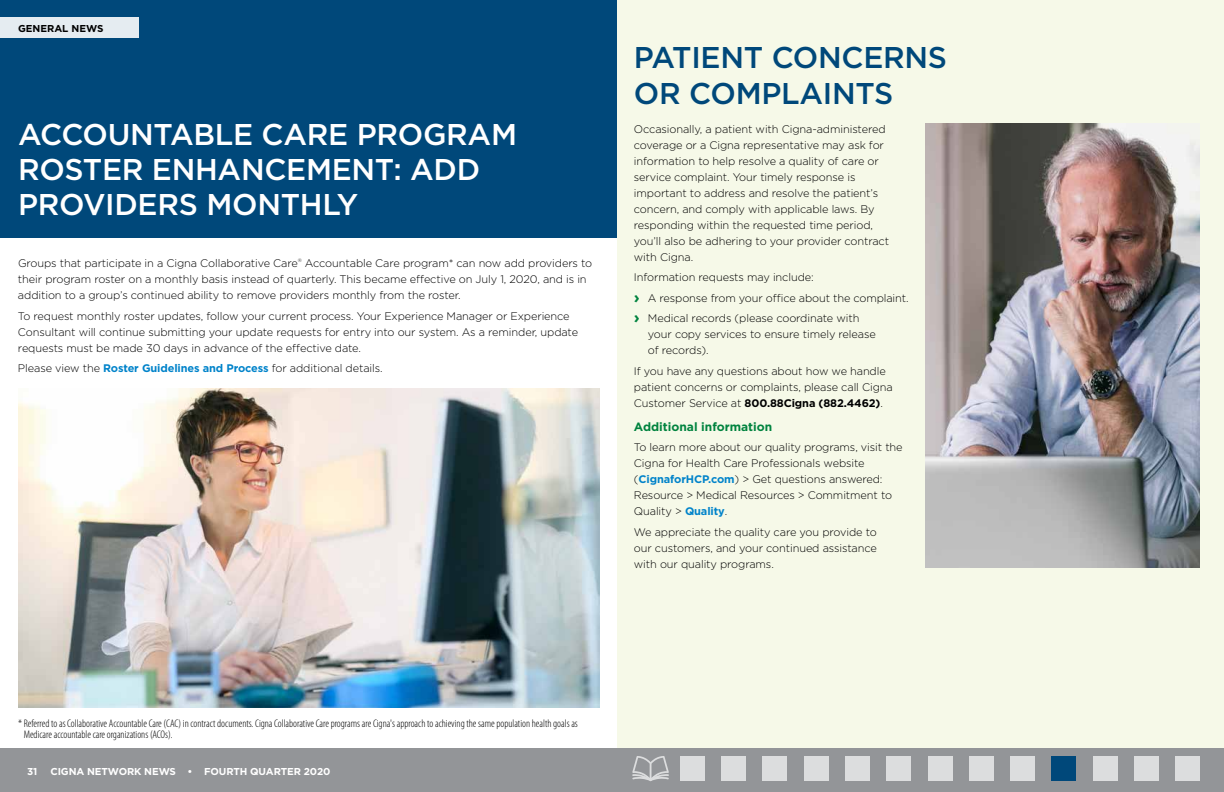
<style>
.page{position:relative;width:1224px;height:792px;background:#fff}
.page>*{position:absolute;margin:0;border:0;box-sizing:border-box;transform-origin:0 0}
.t1{font:500 30px/35px "Gotham";letter-spacing:-.01em;color:#fff}
.t2{font:500 30px/36px "Gotham";letter-spacing:-.01em;color:#00487a}
.t3{font:700 12px "Gotham";color:#00833e}
.t4{font:300 11px/16px "Gotham";letter-spacing:-.01em;color:#000}
.t5{font:300 condensed 11px/11px "Myriad Pro";color:#000}
.t6{font:700 10px "Gotham";letter-spacing:-.01em;color:#fff}
.t7{font:700 10px "Gotham";color:#000}
.t8{font:300 4.9px "Gotham";color:#000}
.s1{font-weight:700;color:#0083ca}
.s2{font-weight:700;font-size:16px;color:#00833e}
.s3{font-weight:700}
</style>
<div class="page">
<div style="left:0;top:0;width:1224px;height:238px;background:#00487a"></div>
<div style="left:0;top:17px;width:139px;height:21px;background:#e5ecf1"></div>
<div style="left:618px;top:0;width:606px;height:756px;background:#f6f9e8"></div>
<div style="left:0;top:748px;width:1224px;height:44px;background:#939598"></div>
<img style="left:18px;top:388px;width:582px;height:319px">
<img style="left:925px;top:124px;width:275px;height:444px">
<div style="left:928px;top:756px;width:25px;height:25px;background:#dcddde"></div>
<div style="left:969px;top:756px;width:25px;height:25px;background:#dcddde"></div>
<div style="left:887px;top:756px;width:24px;height:25px;background:#dcddde"></div>
<div style="left:845px;top:756px;width:25px;height:25px;background:#dcddde"></div>
<div style="left:804px;top:756px;width:25px;height:25px;background:#dcddde"></div>
<div style="left:721px;top:756px;width:25px;height:25px;background:#dcddde"></div>
<div style="left:763px;top:756px;width:24px;height:25px;background:#dcddde"></div>
<div style="left:680px;top:756px;width:25px;height:25px;background:#dcddde"></div>
<div style="left:1093px;top:756px;width:25px;height:25px;background:#dcddde"></div>
<div style="left:1134px;top:756px;width:25px;height:25px;background:#dcddde"></div>
<div style="left:1175px;top:756px;width:25px;height:25px;background:#dcddde"></div>
<div style="left:1052px;top:756px;width:24px;height:25px;background:#00487a"></div>
<div style="left:1010px;top:756px;width:25px;height:25px;background:#dcddde"></div>
<svg style="left:632px;top:756px;width:37px;height:25px"></svg>
<p class="t7" style="left:18px;top:22px;width:87px">GENERAL NEWS</p>
<h1 class="t1" style="left:18px;top:116px;width:501px">ACCOUNTABLE CARE PROGRAM<br>ROSTER ENHANCEMENT: ADD<br>PROVIDERS MONTHLY</h1>
<p class="t4" style="left:18px;top:255px;width:281px">Groups that participate in a Cigna Collaborative Care</p>
<p class="t8" style="left:298px;top:257px;width:6px">®</p>
<p class="t4" style="left:18px;top:255px;width:576px;text-indent:287px">Accountable Care program* can now add providers to their program roster on a monthly basis instead of quarterly. This became effective on July 1, 2020, and is in addition to a group’s continued ability to remove providers monthly from the roster.</p>
<p class="t4" style="left:18px;top:308px;width:562px">To request monthly roster updates, follow your current process. Your Experience Manager or Experience<br>Consultant will continue submitting your update requests for entry into our system. As a reminder, update requests must be made 30 days in advance of the effective date.</p>
<p class="t4" style="left:18px;top:360px;width:366px">Please view the <span class="s1">Roster Guidelines and Process</span> for additional details.</p>
<h1 class="t2" style="left:634px;top:39px;width:315px">PATIENT CONCERNS<br>OR COMPLAINTS</h1>
<p class="t4" style="left:634px;top:120px;width:257px">Occasionally, a patient with Cigna-administered coverage or a Cigna representative may ask for information to help resolve a quality of care or service complaint. Your timely response is important to address and resolve the patient’s concern, and comply with applicable laws. By responding within the requested time period, you’ll also be adhering to your provider contract with Cigna.</p>
<p class="t4" style="left:634px;top:267px;width:276px;line-height:20.5px">Information requests may include:<br><span class="s2">›</span> A response from your office about the complaint. <span class="s2">›</span> Medical records (please coordinate with</p>
<p class="t4" style="left:648px;top:326px;width:229px">your copy services to ensure timely release of records).</p>
<p class="t4" style="left:634px;top:362px;width:260px">If you have any questions about how we handle patient concerns or complaints, please call Cigna<br>Customer Service at <span class="s3">800.88Cigna (882.4462)</span>.</p>
<p class="t3" style="left:634px;top:419px;width:140px">Additional information</p>
<p class="t4" style="left:634px;top:439px;width:270px">To learn more about our quality programs, visit the Cigna for Health Care Professionals website (<span class="s1">CignaforHCP.com</span>) &gt; Get questions answered:<br>Resource &gt; Medical Resources &gt; Commitment to Quality &gt; <span class="s1">Quality</span>.</p>
<p class="t4" style="left:634px;top:523px;width:244px;text-align:justify">We appreciate the quality care you provide to our customers, and your continued assistance with our quality programs.</p>
<p class="t5" style="left:24px;top:718px;width:556px;text-indent:-6px">* Referred to as Collaborative Accountable Care (CAC) in contract documents. Cigna Collaborative Care programs are Cigna's approach to achieving the same population health goals as<br>Medicare accountable care organizations (ACOs).</p>
<p class="t6" style="left:27px;top:765px;width:12px">31</p>
<p class="t6" style="left:50px;top:765px;width:282px">CIGNA NETWORK NEWS • FOURTH QUARTER 2020</p>
</div>
